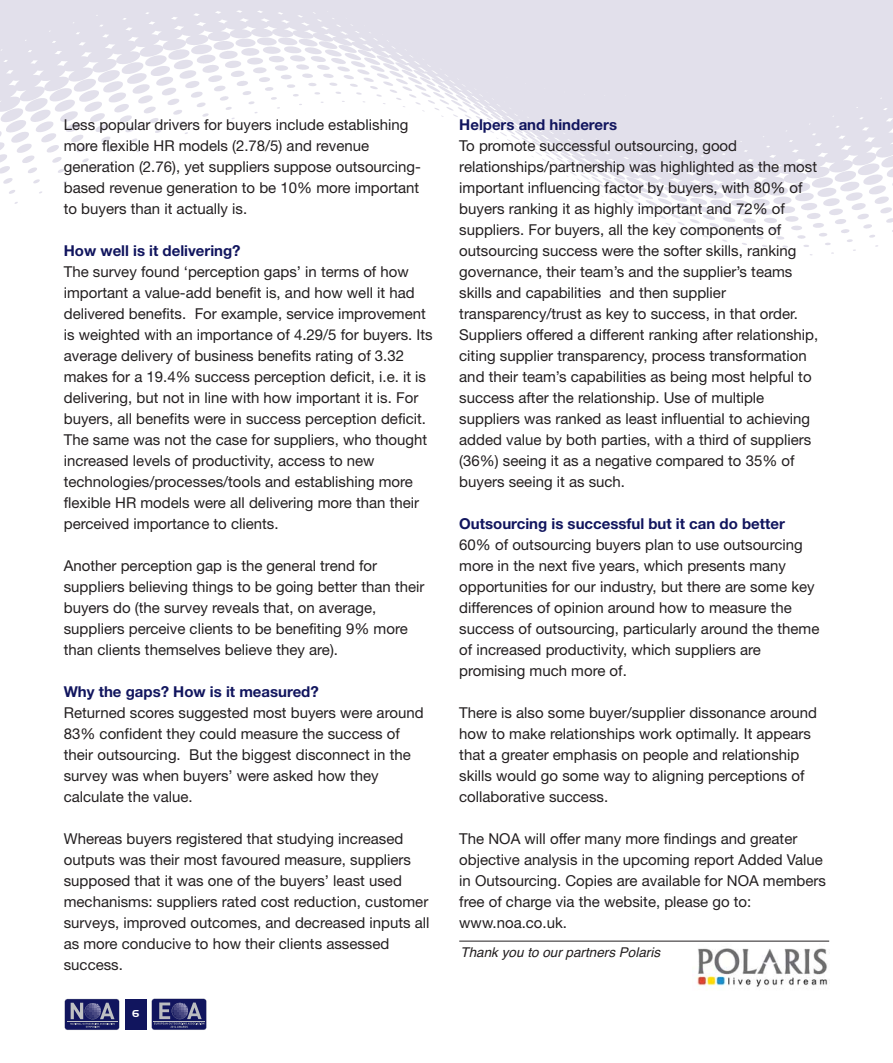
<style>
.page{position:relative;width:893px;height:1063px;background:#fff}
.page>*{position:absolute;margin:0;border:0;box-sizing:border-box;transform-origin:0 0}
.t1{font:15px/21px "Helvetica Neue";color:#231f20}
.t2{font:700 15px "Helvetica Neue";color:#11155e}
.t3{font:italic 13.5px "Helvetica";color:#231f20}
.t4{font:700 10.5px "Handel Got D";color:#fff}
</style>
<div class="page">
<svg style="left:690px;top:940px;width:139px;height:1px"></svg>
<img style="left:696px;top:948px;width:134px;height:39px">
<img style="left:0;top:0;width:893px;height:256px">
<div style="left:125px;top:999px;width:21px;height:31px;background:#11155e"></div>
<svg style="left:65px;top:999px;width:54px;height:31px;background:#40447a"></svg>
<svg style="left:152px;top:999px;width:55px;height:31px;background:#41447a"></svg>
<hr style="left:459px;top:941px;width:370px;height:1px;background:#231f20">
<p class="t1" style="left:64px;top:116px;width:359px">Less popular drivers for buyers include establishing more flexible HR models (2.78/5) and revenue generation (2.76), yet suppliers suppose outsourcing&shy;based revenue generation to be 10% more important to buyers than it actually is.</p>
<p class="t2" style="left:64px;top:245px;width:178px">How well is it delivering?</p>
<p class="t1" style="left:64px;top:263px;width:370px">The survey found ‘perception gaps’ in terms of how important a value-add benefit is, and how well it had delivered benefits. For example, service improvement is weighted with an importance of 4.29/5 for buyers. Its average delivery of business benefits rating of 3.32 makes for a 19.4% success perception deficit, i.e. it is delivering, but not in line with how important it is. For buyers, all benefits were in success perception deficit.<br>The same was not the case for suppliers, who thought increased levels of productivity, access to new technologies/processes/tools and establishing more flexible HR models were all delivering more than their perceived importance to clients.</p>
<p class="t1" style="left:64px;top:557px;width:362px">Another perception gap is the general trend for suppliers believing things to be going better than their buyers do (the survey reveals that, on average, suppliers perceive clients to be benefiting 9% more than clients themselves believe they are).</p>
<p class="t2" style="left:64px;top:686px;width:256px">Why the gaps? How is it measured?</p>
<p class="t1" style="left:64px;top:704px;width:361px">Returned scores suggested most buyers were around 83% confident they could measure the success of their outsourcing. But the biggest disconnect in the survey was when buyers’ were asked how they calculate the value.</p>
<p class="t1" style="left:64px;top:830px;width:367px">Whereas buyers registered that studying increased outputs was their most favoured measure, suppliers supposed that it was one of the buyers’ least used mechanisms: suppliers rated cost reduction, customer surveys, improved outcomes, and decreased inputs all as more conducive to how their clients assessed success.</p>
<p class="t4" style="left:132px;top:1010px;width:9px">6</p>
<p class="t2" style="left:459px;top:119px;width:159px">Helpers and hinderers</p>
<p class="t1" style="left:459px;top:137px;width:360px">To promote successful outsourcing, good relationships/partnership was highlighted as the most important influencing factor by buyers, with 80% of buyers ranking it as highly important and 72% of suppliers. For buyers, all the key components of outsourcing success were the softer skills, ranking governance, their team’s and the supplier’s teams skills and capabilities and then supplier transparency/trust as key to success, in that order.<br>Suppliers offered a different ranking after relationship, citing supplier transparency, process transformation and their team’s capabilities as being most helpful to success after the relationship. Use of multiple suppliers was ranked as least influential to achieving added value by both parties, with a third of suppliers (36%) seeing it as a negative compared to 35% of buyers seeing it as such.</p>
<p class="t2" style="left:459px;top:518px;width:327px">Outsourcing is successful but it can do better</p>
<p class="t1" style="left:459px;top:536px;width:362px">60% of outsourcing buyers plan to use outsourcing more in the next five years, which presents many opportunities for our industry, but there are some key differences of opinion around how to measure the success of outsourcing, particularly around the theme of increased productivity, which suppliers are promising much more of.</p>
<p class="t1" style="left:459px;top:704px;width:359px">There is also some buyer/supplier dissonance around how to make relationships work optimally. It appears that a greater emphasis on people and relationship skills would go some way to aligning perceptions of collaborative success.</p>
<p class="t1" style="left:459px;top:830px;width:368px">The NOA will offer many more findings and greater objective analysis in the upcoming report Added Value in Outsourcing. Copies are available for NOA members free of charge via the website, please go to: www.noa.co.uk.</p>
<p class="t3" style="left:461px;top:947px;width:201px">Thank you to our partners Polaris</p>
</div>
